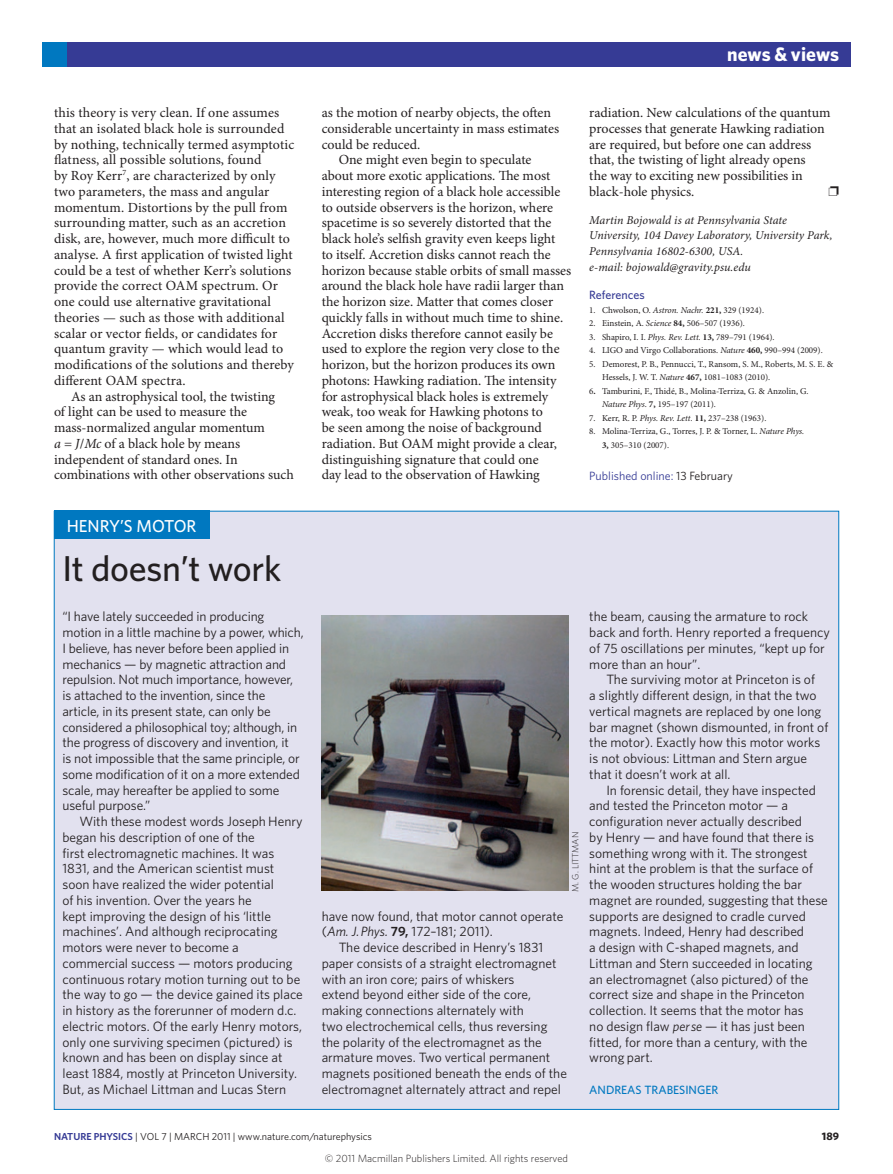
<style>
.page{position:relative;width:893px;height:1174px;background:#fff}
.page>*{position:absolute;margin:0;border:0;box-sizing:border-box;transform-origin:0 0}
.Pic_story_title{font:500 36px "Whitney";letter-spacing:-.01em;color:#231f20}
.t1{font:700 19.5px "Whitney";color:#fff}
.Pic_story_subject{font:500 17.25px "Whitney";color:#fff}
.Body_text{font:13.95px/15.8px "Minion Pro";color:#231f20}
.Pic_story_body_text{font:13.5px/15.8px "Whitney";color:#231f20}
.Pic_story_body_firs{font:13.5px/15.8px "Whitney";letter-spacing:-.01em;color:#231f20}
.Author_information{font:italic 12px/15.8px "Minion Pro";color:#231f20}
.Published_Corrected{font:12px "Whitney";color:#363b95}
.Pic_story_author{font:500 12px "Whitney";color:#0078c0}
.Ref_head{font:500 12px "Whitney";color:#363b95}
.t2{font:700 10.8px "Whitney";color:#231f20}
.t3{font:300 10.5px "Whitney";color:#231f20}
.t4{font:10.2px "Whitney";color:#231f20}
.References{font:9px/13.5px "Minion Pro";color:#231f20}
.Picture_credit{font:300 9px "Whitney";color:#231f20}
.s1{font-style:italic}
.s2{font-weight:700}
.s3{color:#231f20}
.s4{font-weight:600}
.s5{font-weight:600;color:#363b95}
</style>
<div class="page">
<div style="left:43px;top:43px;width:807px;height:24px;background:#363b95"></div>
<div style="left:43px;top:43px;width:24px;height:24px;background:#0078c0"></div>
<div style="left:54px;top:511px;width:785px;height:598px;background:#e2e1ef"></div>
<div style="left:54px;top:511px;width:156px;height:28px;background:#0078c0"></div>
<img style="left:322px;top:615px;width:246px;height:276px">
<p class="Body_text" style="left:54px;top:105px;width:242px">this theory is very clean. If one assumes that an isolated black hole is surrounded by nothing, technically termed asymptotic flatness, all possible solutions, found<br>by Roy Kerr<sup>7</sup>, are characterized by only two parameters, the mass and angular momentum. Distortions by the pull from surrounding matter, such as an accretion disk, are, however, much more difficult to analyse. A first application of twisted light could be a test of whether Kerr’s solutions provide the correct OAM spectrum. Or one could use alternative gravitational theories — such as those with additional scalar or vector fields, or candidates for quantum gravity — which would lead to modifications of the solutions and thereby different OAM spectra.</p>
<p class="Body_text" style="left:54px;top:389px;width:241px;text-indent:17px">As an astrophysical tool, the twisting<br>of light can be used to measure the mass-normalized angular momentum<br><span class="s1">a</span> = <span class="s1">J</span>/<span class="s1">Mc</span> of a black hole by means independent of standard ones. In combinations with other observations such</p>
<p class="Pic_story_subject" style="left:67px;top:514px;width:131px">HENRY’S MOTOR</p>
<p class="Pic_story_title" style="left:63px;top:545px;width:220px">It doesn’t work</p>
<p class="Pic_story_body_firs" style="left:63px;top:608px;width:243px">“I have lately succeeded in producing motion in a little machine by a power, which, I believe, has never before been applied in mechanics — by magnetic attraction and repulsion. Not much importance, however, is attached to the invention, since the article, in its present state, can only be considered a philosophical toy; although, in the progress of discovery and invention, it<br>is not impossible that the same principle, or some modification of it on a more extended scale, may hereafter be applied to some useful purpose.”</p>
<p class="Pic_story_body_text" style="left:63px;top:813px;width:242px;text-indent:17px">With these modest words Joseph Henry began his description of one of the<br>first electromagnetic machines. It was 1831, and the American scientist must soon have realized the wider potential<br>of his invention. Over the years he<br>kept improving the design of his ‘little machines’. And although reciprocating motors were never to become a commercial success — motors producing continuous rotary motion turning out to be the way to go — the device gained its place in history as the forerunner of modern d.c. electric motors. Of the early Henry motors, only one surviving specimen (pictured) is known and has been on display since at least 1884, mostly at Princeton University.<br>But, as Michael Littman and Lucas Stern</p>
<p class="Body_text" style="left:322px;top:105px;width:239px">as the motion of nearby objects, the often considerable uncertainty in mass estimates could be reduced.</p>
<p class="Body_text" style="left:322px;top:152px;width:251px;text-indent:17px">One might even begin to speculate<br>about more exotic applications. The most interesting region of a black hole accessible to outside observers is the horizon, where spacetime is so severely distorted that the black hole’s selfish gravity even keeps light<br>to itself. Accretion disks cannot reach the horizon because stable orbits of small masses around the black hole have radii larger than the horizon size. Matter that comes closer quickly falls in without much time to shine.<br>Accretion disks therefore cannot easily be used to explore the region very close to the horizon, but the horizon produces its own photons: Hawking radiation. The intensity for astrophysical black holes is extremely weak, too weak for Hawking photons to<br>be seen among the noise of background radiation. But OAM might provide a clear, distinguishing signature that could one<br>day lead to the observation of Hawking</p>
<p class="t1" style="left:727px;top:41px;width:114px">news &amp; views</p>
<p class="Body_text" style="left:589px;top:105px;width:243px">radiation. New calculations of the quantum processes that generate Hawking radiation are required, but before one can address that, the twisting of light already opens<br>the way to exciting new possibilities in black-hole physics.</p>
<p class="Author_information" style="left:589px;top:212px;width:245px">Martin Bojowald is at Pennsylvania State University, 104 Davey Laboratory, University Park, Pennsylvania 16802-6300, USA.<br>e-mail: bojowald@gravity.psu.edu</p>
<p class="Ref_head" style="left:589px;top:287px;width:57px">References</p>
<p class="References" style="left:589px;top:303px;width:176px">1. Chwolson, O. <span class="s1">Astron. Nachr.</span> <span class="s2">221,</span> 329 (1924).</p>
<p class="References" style="left:589px;top:317px;width:157px">2. Einstein, A. <span class="s1">Science</span> <span class="s2">84,</span> 506–507 (1936).</p>
<p class="References" style="left:589px;top:330px;width:187px">3. Shapiro, I. I. <span class="s1">Phys. Rev. Lett.</span> <span class="s2">13,</span> 789–791 (1964).</p>
<p class="References" style="left:589px;top:344px;width:235px">4. LIGO and Virgo Collaborations. <span class="s1">Nature</span> <span class="s2">460,</span> 990–994 (2009).</p>
<p class="References" style="left:602px;top:357px;width:233px;text-indent:-13px">5. Demorest, P. B., Pennucci, T., Ransom, S. M., Roberts, M. S. E. &amp;<br>Hessels, J. W. T. <span class="s1">Nature</span> <span class="s2">467,</span> 1081–1083 (2010).</p>
<p class="References" style="left:602px;top:384px;width:208px;text-indent:-13px">6<span class="s2">.</span> Tamburini, F., Thidé, B., Molina-Terriza, G. &amp; Anzolin, G.<br><span class="s1">Nature Phys</span>. <span class="s2">7,</span> 195–197 (2011).</p>
<p class="References" style="left:589px;top:411px;width:179px">7. Kerr, R. P. <span class="s1">Phys. Rev. Lett.</span> <span class="s2">11,</span> 237–238 (1963).</p>
<p class="References" style="left:602px;top:425px;width:204px;text-indent:-13px">8. Molina-Terriza, G., Torres, J. P. &amp; Torner, L. <span class="s1">Nature Phys.<br></span><span class="s2">3,</span> 305–310 (2007).</p>
<p class="Published_Corrected" style="left:589px;top:467px;width:145px">Published online: <span class="s3">13 February</span></p>
<p class="Picture_credit" style="left:569px;top:892px;width:61px;rotate:-90deg">M. G. LITTMAN</p>
<p class="Pic_story_body_text" style="left:322px;top:907px;width:243px">have now found, that motor cannot operate (<span class="s1">Am. J. Phys.</span> <span class="s4">79,</span> 172–181; 2011).</p>
<p class="Pic_story_body_text" style="left:322px;top:939px;width:247px;text-indent:17px">The device described in Henry’s 1831 paper consists of a straight electromagnet with an iron core; pairs of whiskers<br>extend beyond either side of the core, making connections alternately with<br>two electrochemical cells, thus reversing the polarity of the electromagnet as the armature moves. Two vertical permanent magnets positioned beneath the ends of the electromagnet alternately attract and repel</p>
<p class="Pic_story_body_text" style="left:589px;top:608px;width:242px">the beam, causing the armature to rock back and forth. Henry reported a frequency of 75 oscillations per minutes, “kept up for more than an hour”.</p>
<p class="Pic_story_body_text" style="left:589px;top:671px;width:241px;text-indent:17px">The surviving motor at Princeton is of<br>a slightly different design, in that the two vertical magnets are replaced by one long bar magnet (shown dismounted, in front of the motor). Exactly how this motor works is not obvious: Littman and Stern argue that it doesn’t work at all.</p>
<p class="Pic_story_body_text" style="left:589px;top:781px;width:240px;text-indent:17px">In forensic detail, they have inspected and tested the Princeton motor — a configuration never actually described<br>by Henry — and have found that there is something wrong with it. The strongest hint at the problem is that the surface of the wooden structures holding the bar magnet are rounded, suggesting that these supports are designed to cradle curved magnets. Indeed, Henry had described<br>a design with C-shaped magnets, and Littman and Stern succeeded in locating an electromagnet (also pictured) of the correct size and shape in the Princeton collection. It seems that the motor has<br>no design flaw <span class="s1">per se</span> — it has just been fitted, for more than a century, with the wrong part.</p>
<p class="Pic_story_author" style="left:589px;top:1081px;width:130px">ANDREAS TRABESINGER</p>
<p class="t4" style="left:54px;top:1129px;width:319px"><span class="s5">NATURE PHYSICS</span> | VOL 7 | MARCH 2011 | www.nature.com/naturephysics</p>
<p class="t2" style="left:822px;top:1129px;width:19px">189</p>
<p class="t3" style="left:325px;top:1151px;width:245px">© 2011 Macmillan Publishers Limited. All rights reserved</p>
</div>
